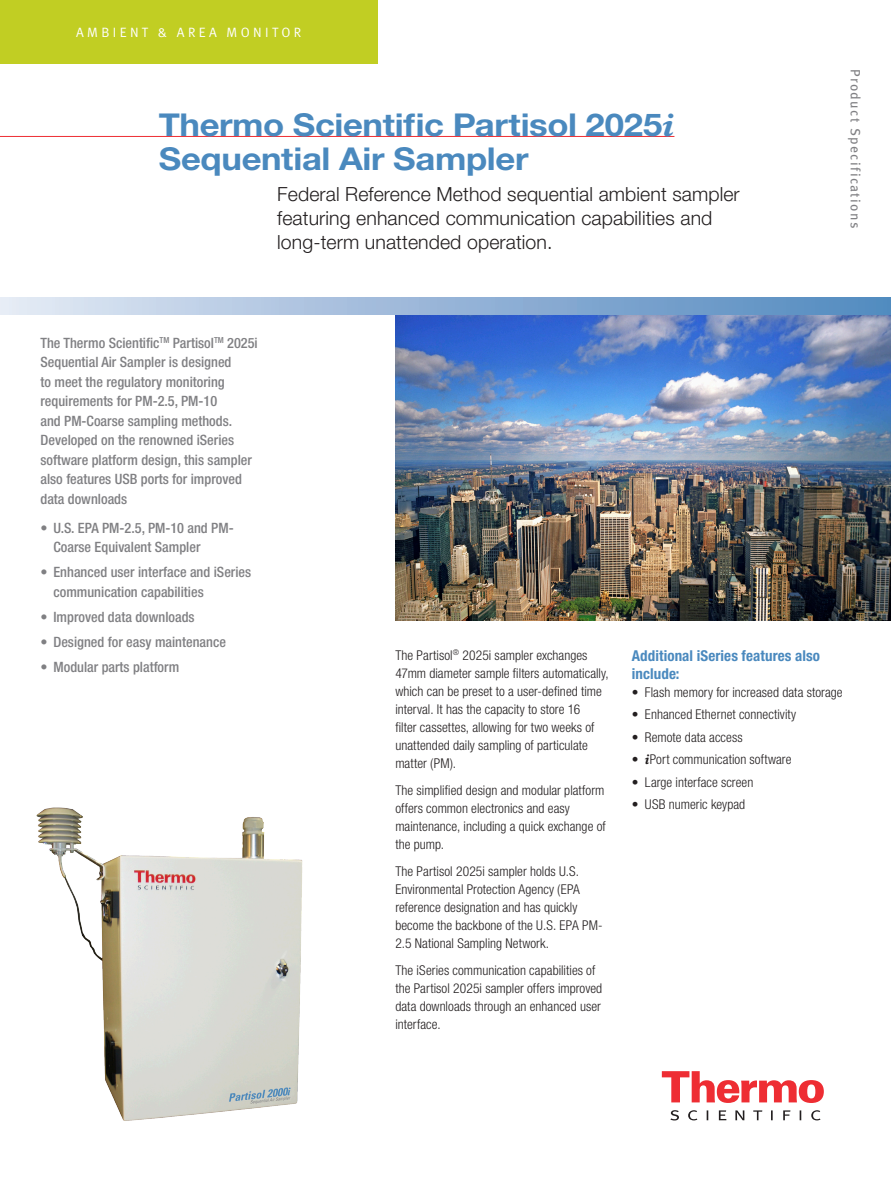
<style>
.page{position:relative;width:891px;height:1188px;background:#fff}
.page>*{position:absolute;margin:0;border:0;box-sizing:border-box;transform-origin:0 0}
.t1{font:700 31.5px/34.5px "Helvetica Neue LT Std";letter-spacing:-.01em;color:#4a89be;scale:1.1 1}
.t2{font:300 19.5px/24px "Helvetica Neue LT Std";letter-spacing:.005em;color:#231f20}
.Headline_level_1{font:700 condensed 15px/18px "Helvetica Neue LT Std";letter-spacing:.005em;color:#4a89be}
.Intro{font:500 condensed 14.25px/19.5px "Helvetica Neue LT Std";color:#808083}
.Intro_Bullet{font:500 condensed 14.25px/19.5px "Helvetica Neue LT Std";color:#808083}
.Body_copy{font:300 condensed 13.5px/18px "Helvetica Neue LT Std";letter-spacing:.005em;color:#231f20}
.Body_copy_bullets{font:300 condensed 13.5px "Helvetica Neue LT Std";letter-spacing:.005em;color:#231f20}
.Document_Type{font:13.5px "Meta OT";letter-spacing:.1em;color:#808083}
.Product_category{font:13.5px "Meta Normal LF";letter-spacing:.25em;color:#fff}
.s1{font-family:"Times Europa LT Std";font-style:italic}
.s2{font-family:"Times Europa LT Std";font-weight:700;font-style:italic;font-stretch:normal}
</style>
<div class="page">
<img style="left:395px;top:315px;width:496px;height:305px">
<div style="left:0;top:297px;width:891px;height:18px;background:linear-gradient(to right,#e3e8f4,#4f87be)"></div>
<svg style="left:662px;top:1071px;width:162px;height:32px"></svg>
<svg style="left:670px;top:1110px;width:151px;height:10px"></svg>
<div style="left:0;top:0;width:377px;height:64px;background:#c1ce23"></div>
<hr style="left:0;top:136px;width:674px;height:1px;background:#ee2d33">
<img style="left:36px;top:807px;width:267px;height:314px">
<p class="Product_category" style="left:76px;top:24px;width:227px">AMBIENT &amp; AREA MONITOR</p>
<p class="t1" style="left:159px;top:107px;width:470px">Thermo Scientific Partisol 2025<span class="s1">i<br></span>Sequential Air Sampler</p>
<p class="t2" style="left:277px;top:182px;width:464px">Federal Reference Method sequential ambient sampler featuring enhanced communication capabilities and long-term unattended operation.</p>
<p class="Document_Type" style="left:864px;top:69px;width:161px;rotate:90deg">Product Specifications</p>
<p class="Intro" style="left:40px;top:333px;width:219px">The Thermo Scientific<sup>TM</sup> Partisol<sup>TM</sup> 2025i Sequential Air Sampler is designed<br>to meet the regulatory monitoring requirements for PM-2.5, PM-10<br>and PM-Coarse sampling methods.<br>Developed on the renowned iSeries software platform design, this sampler also features USB ports for improved data downloads</p>
<p class="Intro_Bullet" style="left:53px;top:518px;width:182px;text-indent:-13px">• U.S. EPA PM-2.5, PM-10 and PM-<br>Coarse Equivalent Sampler</p>
<p class="Intro_Bullet" style="left:53px;top:562px;width:199px;text-indent:-13px">• Enhanced user interface and iSeries communication capabilities</p>
<p class="Intro_Bullet" style="left:40px;top:607px;width:156px">• Improved data downloads</p>
<p class="Intro_Bullet" style="left:40px;top:632px;width:187px">• Designed for easy maintenance</p>
<p class="Intro_Bullet" style="left:40px;top:657px;width:140px">• Modular parts platform</p>
<p class="Body_copy" style="left:395px;top:646px;width:215px">The Partisol<sup>®</sup> 2025i sampler exchanges 47mm diameter sample filters automatically, which can be preset to a user-defined time interval. It has the capacity to store 16<br>filter cassettes, allowing for two weeks of unattended daily sampling of particulate matter (PM).</p>
<p class="Body_copy" style="left:395px;top:781px;width:212px">The simplified design and modular platform offers common electronics and easy maintenance, including a quick exchange of the pump.</p>
<p class="Body_copy" style="left:395px;top:862px;width:209px">The Partisol 2025i sampler holds U.S.<br>Environmental Protection Agency (EPA reference designation and has quickly become the backbone of the U.S. EPA PM-2.5 National Sampling Network.</p>
<p class="Body_copy" style="left:395px;top:961px;width:208px">The iSeries communication capabilities of the Partisol 2025i sampler offers improved data downloads through an enhanced user interface.</p>
<p class="Headline_level_1" style="left:632px;top:646px;width:190px">Additional iSeries features also include:</p>
<p class="Body_copy_bullets" style="left:632px;top:684px;width:212px">• Flash memory for increased data storage</p>
<p class="Body_copy_bullets" style="left:632px;top:707px;width:166px">• Enhanced Ethernet connectivity</p>
<p class="Body_copy_bullets" style="left:632px;top:729px;width:112px">• Remote data access</p>
<p class="Body_copy_bullets" style="left:632px;top:752px;width:161px">• <span class="s2">i</span>Port communication software</p>
<p class="Body_copy_bullets" style="left:632px;top:774px;width:123px">• Large interface screen</p>
<p class="Body_copy_bullets" style="left:632px;top:797px;width:115px">• USB numeric keypad</p>
</div>
